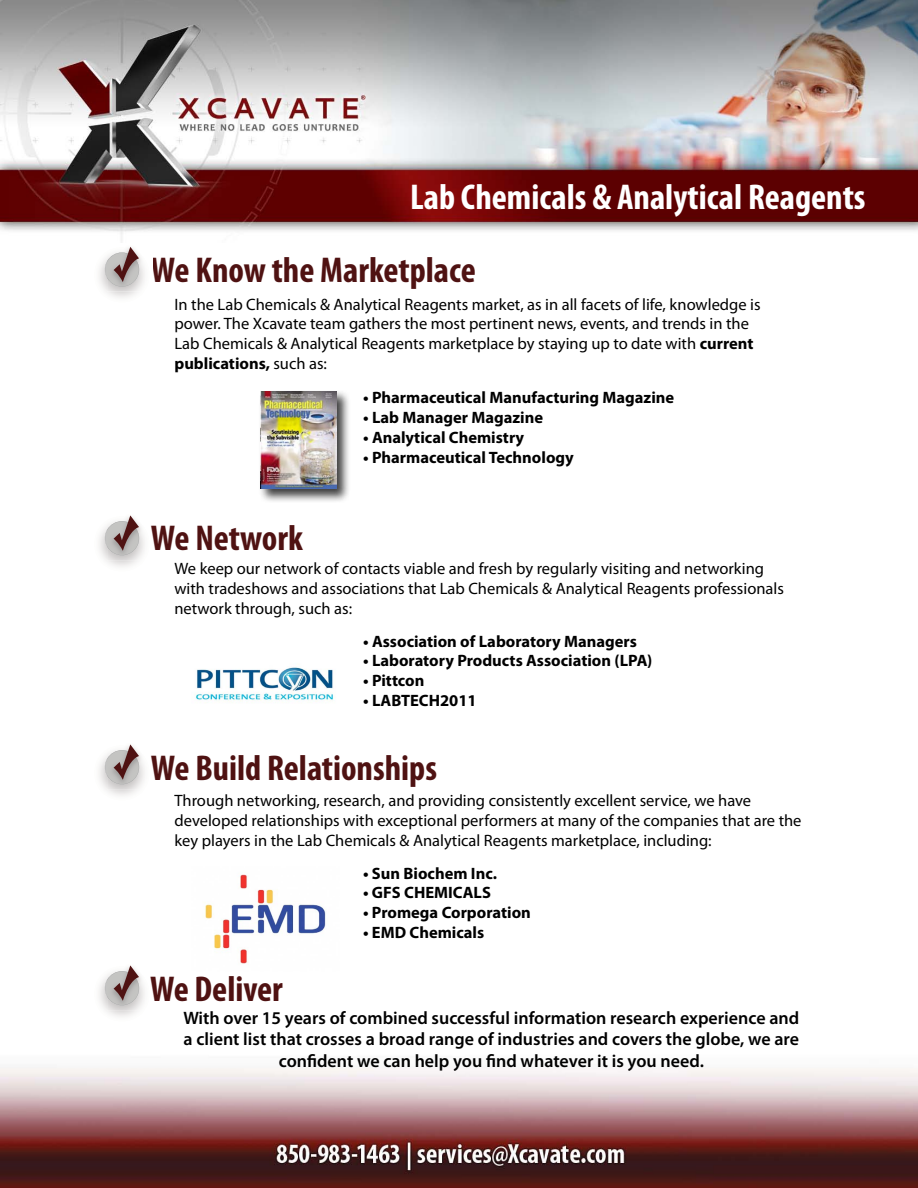
<style>
.page{position:relative;width:918px;height:1188px;background:#fff}
.page>*{position:absolute;margin:0;border:0;box-sizing:border-box;transform-origin:0 0}
.t1{font:700 condensed 36px "Myriad Pro";color:#4f1212}
.t2{font:700 condensed 36px "Myriad Pro";color:#fff}
.t3{font:600 18px/21.6px "Myriad Pro";color:#000;text-align:center}
.t4{font:16.5px/19.8px "Myriad Pro";color:#000}
.t5{font:700 16.5px "Myriad Pro";color:#000}
.s1{font-weight:700}
</style>
<div class="page">
<img style="left:195px;top:667px;width:139px;height:35px">
<img style="left:0;top:0;width:918px;height:241px">
<img style="left:0;top:1067px;width:918px;height:121px">
<img style="left:99px;top:260px;width:38px;height:38px">
<img style="left:107px;top:246px;width:38px;height:46px">
<svg style="left:105px;top:247px;width:34px;height:40px"></svg>
<img style="left:99px;top:529px;width:38px;height:38px">
<img style="left:107px;top:525px;width:38px;height:35px">
<svg style="left:105px;top:515px;width:34px;height:40px"></svg>
<img style="left:99px;top:758px;width:38px;height:38px">
<img style="left:107px;top:754px;width:38px;height:35px">
<svg style="left:105px;top:744px;width:34px;height:40px"></svg>
<img style="left:99px;top:979px;width:38px;height:38px">
<img style="left:107px;top:975px;width:38px;height:35px">
<svg style="left:105px;top:965px;width:34px;height:40px"></svg>
<div style="left:259px;top:389px;width:92px;height:114px;background:#000;opacity:.75"></div>
<img style="left:261px;top:391px;width:76px;height:98px">
<img style="left:205px;top:874px;width:121px;height:90px">
<h1 class="t2" style="left:410px;top:175px;width:457px">Lab Chemicals &amp; Analytical Reagents</h1>
<h1 class="t1" style="left:151px;top:248px;width:326px">We Know the Marketplace</h1>
<p class="t4" style="left:174px;top:294px;width:588px">In the Lab Chemicals &amp; Analytical Reagents market, as in all facets of life, knowledge is power. The Xcavate team gathers the most pertinent news, events, and trends in the Lab Chemicals &amp; Analytical Reagents marketplace by staying up to date with <span class="s1">current publications,</span> such as:</p>
<h1 class="t1" style="left:151px;top:515px;width:153px">We Network</h1>
<p class="t5" style="left:363px;top:387px;width:313px">• Pharmaceutical Manufacturing Magazine</p>
<p class="t5" style="left:363px;top:407px;width:182px">• Lab Manager Magazine</p>
<p class="t5" style="left:363px;top:427px;width:163px">• Analytical Chemistry</p>
<p class="t5" style="left:363px;top:447px;width:212px">• Pharmaceutical Technology</p>
<p class="t4" style="left:174px;top:559px;width:611px">We keep our network of contacts viable and fresh by regularly visiting and networking with tradeshows and associations that Lab Chemicals &amp; Analytical Reagents professionals network through, such as:</p>
<p class="t5" style="left:363px;top:630px;width:275px">• Association of Laboratory Managers</p>
<p class="t5" style="left:363px;top:650px;width:291px">• Laboratory Products Association (LPA)</p>
<p class="t5" style="left:363px;top:670px;width:63px">• Pittcon</p>
<p class="t5" style="left:363px;top:690px;width:115px">• LABTECH2011</p>
<h1 class="t1" style="left:151px;top:746px;width:288px">We Build Relationships</h1>
<p class="t4" style="left:174px;top:790px;width:629px">Through networking, research, and providing consistently excellent service, we have developed relationships with exceptional performers at many of the companies that are the key players in the Lab Chemicals &amp; Analytical Reagents marketplace, including:</p>
<p class="t5" style="left:363px;top:862px;width:135px">• Sun Biochem Inc.</p>
<p class="t5" style="left:363px;top:882px;width:129px">• GFS CHEMICALS</p>
<p class="t5" style="left:363px;top:902px;width:169px">• Promega Corporation</p>
<p class="t5" style="left:363px;top:922px;width:123px">• EMD Chemicals</p>
<h1 class="t1" style="left:150px;top:967px;width:134px">We Deliver</h1>
<p class="t3" style="left:183px;top:1006px;width:617px">With over 15 years of combined successful information research experience and a client list that crosses a broad range of industries and covers the globe, we are confident we can help you find whatever it is you need.</p>
</div>
